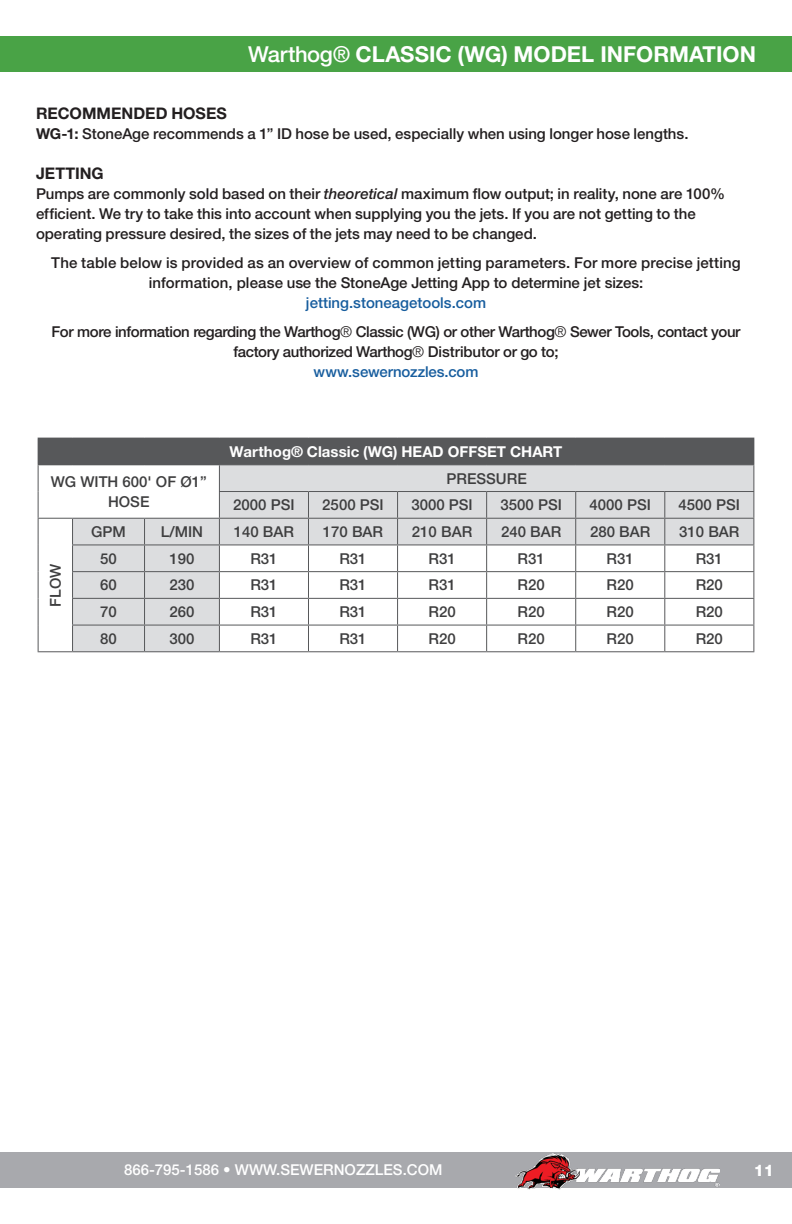
<style>
.page{position:relative;width:792px;height:1224px;background:#fff}
.page>*{position:absolute;margin:0;border:0;box-sizing:border-box;transform-origin:0 0}
.t1{font:700 22px "Helvetica Neue LT Std";color:#fff}
.Subheader_1_TOC{font:700 16px "Helvetica Neue LT Std";color:#231f20}
.t2{font:800 16px "Helvetica Neue LT Std";color:#fff}
.Subheader_1_TOC-2{font:500 15px/20px "Helvetica Neue LT Std";letter-spacing:-.005em;color:#231f20}
.Subheader_1_TOC-3{font:500 15px/20px "Helvetica Neue LT Std";color:#3e3e3f;text-align:center}
.Subheader_1_TOC-4{font:500 15px/20px "Helvetica Neue LT Std";letter-spacing:-.025em;color:#231f20;text-align:center}
.Subheader_1_TOC-5{font:700 15px "Helvetica Neue LT Std";color:#fff}
.t3{font:500 15px "Helvetica Neue LT Std";color:#fff}
.Subheader_1_TOC-6{font:500 15px "Helvetica Neue LT Std";letter-spacing:-.005em;color:#175d9e}
.s1{font-weight:500}
.s2{font-weight:700}
.s3{font-style:italic}
.s4{color:#175d9e}
.s5{font-weight:300}
</style>
<div class="page">
<div style="left:0;top:1152px;width:792px;height:36px;background:#a8a9ad"></div>
<img style="left:515px;top:1154px;width:205px;height:35px">
<div style="left:0;top:36px;width:792px;height:36px;background:#49a346"></div>
<div style="left:38px;top:438px;width:716px;height:27px;background:#57585a"></div>
<svg style="left:73px;top:465px;width:680px;height:186px;fill:#dcdddf"></svg>
<hr style="left:219px;top:491px;width:89px;height:1px;background:#57585a">
<hr style="left:308px;top:491px;width:90px;height:1px;background:#57585a">
<hr style="left:398px;top:491px;width:89px;height:1px;background:#57585a">
<hr style="left:487px;top:491px;width:89px;height:1px;background:#57585a">
<hr style="left:576px;top:491px;width:89px;height:1px;background:#57585a">
<hr style="left:665px;top:491px;width:89px;height:1px;background:#57585a">
<hr style="left:38px;top:518px;width:35px;height:1px;background:#57585a">
<hr style="left:73px;top:518px;width:72px;height:1px;background:#57585a">
<hr style="left:145px;top:518px;width:74px;height:1px;background:#57585a">
<hr style="left:219px;top:518px;width:89px;height:1px;background:#57585a">
<hr style="left:308px;top:518px;width:90px;height:1px;background:#57585a">
<hr style="left:398px;top:518px;width:89px;height:1px;background:#57585a">
<hr style="left:487px;top:518px;width:89px;height:1px;background:#57585a">
<hr style="left:576px;top:518px;width:89px;height:1px;background:#57585a">
<hr style="left:665px;top:518px;width:89px;height:1px;background:#57585a">
<hr style="left:72px;top:544px;width:73px;height:1px;background:#57585a">
<hr style="left:145px;top:544px;width:74px;height:1px;background:#57585a">
<hr style="left:219px;top:544px;width:89px;height:1px;background:#57585a">
<hr style="left:308px;top:544px;width:90px;height:1px;background:#57585a">
<hr style="left:398px;top:544px;width:89px;height:1px;background:#57585a">
<hr style="left:487px;top:544px;width:89px;height:1px;background:#57585a">
<hr style="left:576px;top:544px;width:89px;height:1px;background:#57585a">
<hr style="left:665px;top:544px;width:89px;height:1px;background:#57585a">
<hr style="left:72px;top:571px;width:73px;height:1px;background:#57585a">
<hr style="left:145px;top:571px;width:74px;height:1px;background:#57585a">
<hr style="left:219px;top:571px;width:89px;height:1px;background:#57585a">
<hr style="left:308px;top:571px;width:90px;height:1px;background:#57585a">
<hr style="left:398px;top:571px;width:89px;height:1px;background:#57585a">
<hr style="left:487px;top:571px;width:89px;height:1px;background:#57585a">
<hr style="left:576px;top:571px;width:89px;height:1px;background:#57585a">
<hr style="left:665px;top:571px;width:89px;height:1px;background:#57585a">
<hr style="left:72px;top:598px;width:73px;height:1px;background:#57585a">
<hr style="left:145px;top:598px;width:74px;height:1px;background:#57585a">
<hr style="left:219px;top:598px;width:89px;height:1px;background:#57585a">
<hr style="left:308px;top:598px;width:90px;height:1px;background:#57585a">
<hr style="left:398px;top:598px;width:89px;height:1px;background:#57585a">
<hr style="left:487px;top:598px;width:89px;height:1px;background:#57585a">
<hr style="left:576px;top:598px;width:89px;height:1px;background:#57585a">
<hr style="left:665px;top:598px;width:89px;height:1px;background:#57585a">
<svg style="left:38px;top:465px;width:1px;height:186px"></svg>
<hr style="left:72px;top:625px;width:73px;height:1px;background:#57585a">
<svg style="left:72px;top:519px;width:1px;height:132px"></svg>
<hr style="left:145px;top:625px;width:74px;height:1px;background:#57585a">
<svg style="left:144px;top:519px;width:1px;height:132px"></svg>
<hr style="left:219px;top:625px;width:89px;height:1px;background:#57585a">
<svg style="left:219px;top:465px;width:1px;height:186px"></svg>
<hr style="left:308px;top:625px;width:90px;height:1px;background:#57585a">
<svg style="left:308px;top:492px;width:1px;height:159px"></svg>
<hr style="left:398px;top:625px;width:89px;height:1px;background:#57585a">
<svg style="left:397px;top:492px;width:1px;height:159px"></svg>
<hr style="left:487px;top:625px;width:89px;height:1px;background:#57585a">
<svg style="left:486px;top:492px;width:1px;height:159px"></svg>
<hr style="left:576px;top:625px;width:89px;height:1px;background:#57585a">
<svg style="left:575px;top:492px;width:1px;height:159px"></svg>
<hr style="left:665px;top:625px;width:89px;height:1px;background:#57585a">
<svg style="left:664px;top:492px;width:1px;height:159px"></svg>
<svg style="left:753px;top:465px;width:1px;height:186px"></svg>
<hr style="left:38px;top:651px;width:35px;height:1px;background:#57585a">
<hr style="left:73px;top:651px;width:72px;height:1px;background:#57585a">
<hr style="left:145px;top:651px;width:74px;height:1px;background:#57585a">
<hr style="left:219px;top:651px;width:89px;height:1px;background:#57585a">
<hr style="left:308px;top:651px;width:90px;height:1px;background:#57585a">
<hr style="left:398px;top:651px;width:89px;height:1px;background:#57585a">
<hr style="left:487px;top:651px;width:89px;height:1px;background:#57585a">
<hr style="left:576px;top:651px;width:89px;height:1px;background:#57585a">
<hr style="left:665px;top:651px;width:89px;height:1px;background:#57585a">
<p class="t1" style="left:248px;top:40px;width:509px"><span class="s1">Warthog®</span> CLASSIC (WG) MODEL INFORMATION</p>
<p class="Subheader_1_TOC" style="left:36px;top:104px;width:192px">RECOMMENDED HOSES</p>
<p class="Subheader_1_TOC-2" style="left:36px;top:124px;width:654px"><span class="s2">WG-1:</span> StoneAge recommends a 1” ID hose be used, especially when using longer hose lengths.</p>
<p class="Subheader_1_TOC" style="left:36px;top:164px;width:69px">JETTING</p>
<p class="Subheader_1_TOC-2" style="left:36px;top:184px;width:691px">Pumps are commonly sold based on their <span class="s3">theoretical</span> maximum flow output; in reality, none are 100% efficient. We try to take this into account when supplying you the jets. If you are not getting to the operating pressure desired, the sizes of the jets may need to be changed.</p>
<p class="Subheader_1_TOC-2" style="left:51px;top:253px;width:691px;text-align:center">The table below is provided as an overview of common jetting parameters. For more precise jetting information, please use the StoneAge Jetting App to determine jet sizes:<br><span class="s4">jetting.stoneagetools.com</span></p>
<p class="Subheader_1_TOC-4" style="left:51px;top:322px;width:691px">For more information regarding the Warthog<span class="s5">®</span> Classic (WG) or other Warthog<span class="s5">®</span> Sewer Tools, contact your factory authorized Warthog<span class="s5">®</span> Distributor or go to;</p>
<p class="Subheader_1_TOC-6" style="left:314px;top:363px;width:166px">www.sewernozzles.com</p>
<p class="Subheader_1_TOC-5" style="left:230px;top:442px;width:334px">Warthog® Classic (WG) HEAD OFFSET CHART</p>
<p class="Subheader_1_TOC-3" style="left:51px;top:471px;width:158px">WG WITH 600' OF Ø1”<br>HOSE</p>
<p class="Subheader_1_TOC-3" style="left:447px;top:468px;width:82px">PRESSURE</p>
<p class="Subheader_1_TOC-3" style="left:233px;top:495px;width:63px">2000 PSI</p>
<p class="Subheader_1_TOC-3" style="left:322px;top:495px;width:63px">2500 PSI</p>
<p class="Subheader_1_TOC-3" style="left:411px;top:495px;width:63px">3000 PSI</p>
<p class="Subheader_1_TOC-3" style="left:500px;top:495px;width:63px">3500 PSI</p>
<p class="Subheader_1_TOC-3" style="left:590px;top:495px;width:63px">4000 PSI</p>
<p class="Subheader_1_TOC-3" style="left:679px;top:495px;width:63px">4500 PSI</p>
<p class="Subheader_1_TOC-3" style="left:45px;top:607px;width:45px;rotate:-90deg">FLOW</p>
<p class="Subheader_1_TOC-3" style="left:91px;top:521px;width:36px">GPM</p>
<p class="Subheader_1_TOC-3" style="left:161px;top:521px;width:44px">L/MIN</p>
<p class="Subheader_1_TOC-3" style="left:234px;top:521px;width:62px">140 BAR</p>
<p class="Subheader_1_TOC-3" style="left:323px;top:521px;width:62px">170 BAR</p>
<p class="Subheader_1_TOC-3" style="left:412px;top:521px;width:62px">210 BAR</p>
<p class="Subheader_1_TOC-3" style="left:501px;top:521px;width:62px">240 BAR</p>
<p class="Subheader_1_TOC-3" style="left:590px;top:521px;width:62px">280 BAR</p>
<p class="Subheader_1_TOC-3" style="left:679px;top:521px;width:62px">310 BAR</p>
<p class="Subheader_1_TOC-3" style="left:100px;top:548px;width:18px">50</p>
<p class="Subheader_1_TOC-3" style="left:169px;top:548px;width:27px">190</p>
<p class="Subheader_1_TOC-3" style="left:250px;top:548px;width:29px">R31</p>
<p class="Subheader_1_TOC-3" style="left:339px;top:548px;width:29px">R31</p>
<p class="Subheader_1_TOC-3" style="left:428px;top:548px;width:29px">R31</p>
<p class="Subheader_1_TOC-3" style="left:518px;top:548px;width:29px">R31</p>
<p class="Subheader_1_TOC-3" style="left:607px;top:548px;width:29px">R31</p>
<p class="Subheader_1_TOC-3" style="left:696px;top:548px;width:29px">R31</p>
<p class="Subheader_1_TOC-3" style="left:100px;top:575px;width:18px">60</p>
<p class="Subheader_1_TOC-3" style="left:169px;top:575px;width:27px">230</p>
<p class="Subheader_1_TOC-3" style="left:250px;top:575px;width:29px">R31</p>
<p class="Subheader_1_TOC-3" style="left:339px;top:575px;width:29px">R31</p>
<p class="Subheader_1_TOC-3" style="left:428px;top:575px;width:29px">R31</p>
<p class="Subheader_1_TOC-3" style="left:518px;top:575px;width:29px">R20</p>
<p class="Subheader_1_TOC-3" style="left:607px;top:575px;width:29px">R20</p>
<p class="Subheader_1_TOC-3" style="left:696px;top:575px;width:29px">R20</p>
<p class="Subheader_1_TOC-3" style="left:100px;top:602px;width:18px">70</p>
<p class="Subheader_1_TOC-3" style="left:169px;top:602px;width:27px">260</p>
<p class="Subheader_1_TOC-3" style="left:250px;top:602px;width:29px">R31</p>
<p class="Subheader_1_TOC-3" style="left:339px;top:602px;width:29px">R31</p>
<p class="Subheader_1_TOC-3" style="left:428px;top:602px;width:29px">R20</p>
<p class="Subheader_1_TOC-3" style="left:518px;top:602px;width:29px">R20</p>
<p class="Subheader_1_TOC-3" style="left:607px;top:602px;width:29px">R20</p>
<p class="Subheader_1_TOC-3" style="left:696px;top:602px;width:29px">R20</p>
<p class="Subheader_1_TOC-3" style="left:100px;top:628px;width:18px">80</p>
<p class="Subheader_1_TOC-3" style="left:169px;top:628px;width:27px">300</p>
<p class="Subheader_1_TOC-3" style="left:250px;top:628px;width:29px">R31</p>
<p class="Subheader_1_TOC-3" style="left:339px;top:628px;width:29px">R31</p>
<p class="Subheader_1_TOC-3" style="left:428px;top:628px;width:29px">R20</p>
<p class="Subheader_1_TOC-3" style="left:518px;top:628px;width:29px">R20</p>
<p class="Subheader_1_TOC-3" style="left:607px;top:628px;width:29px">R20</p>
<p class="Subheader_1_TOC-3" style="left:696px;top:628px;width:29px">R20</p>
<p class="t3" style="left:124px;top:1161px;width:320px">866-795-1586 • WWW.SEWERNOZZLES.COM</p>
<p class="t2" style="left:754px;top:1160px;width:22px">11</p>
</div>
